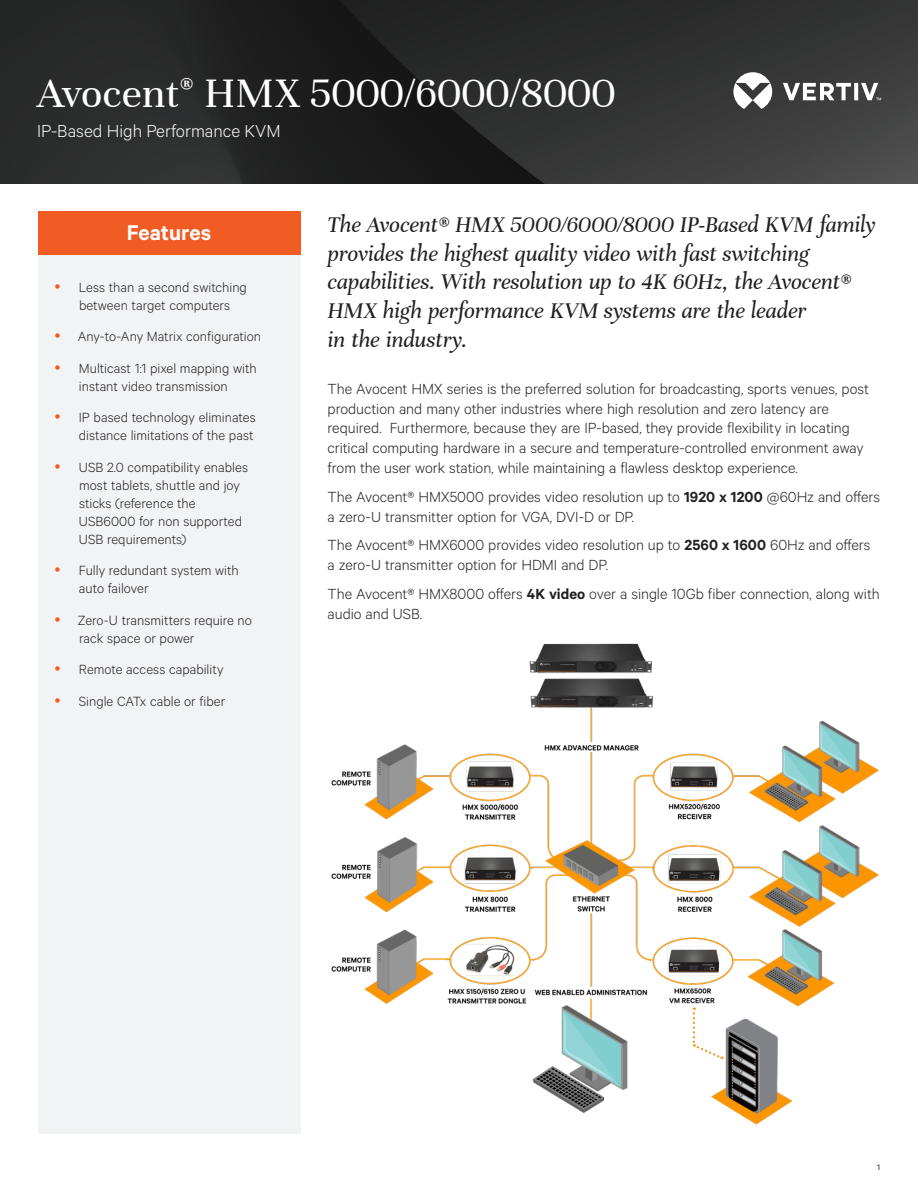
<style>
.page{position:relative;width:918px;height:1188px;background:#fff}
.page>*{position:absolute;margin:0;border:0;box-sizing:border-box;transform-origin:0 0}
.Vertiv_Header_Title{font:45px "Unna";color:#fff}
.Vertiv_Lead-in{font:italic 24px/28.8px "Unna";letter-spacing:-.005em;color:#231f20}
.Orange_Box_Heading{font:600 24px "Calibre";color:#fff}
.Vertiv_Header_Subtit{font:300 19.5px "Calibre";color:#fff}
.Vertiv_Body_Text{font:300 16.5px/19.8px "Calibre";color:#231f20}
.t1{font:300 15px/18px "Calibre";color:#231f20}
.t2{font:9px "Calibre";color:#231f20}
.s1{font-weight:600}
</style>
<div class="page">
<img style="left:0;top:0;width:918px;height:183px">
<svg style="left:733px;top:72px;width:148px;height:37px"></svg>
<div style="left:38px;top:254px;width:263px;height:880px;background:#f2f3f4"></div>
<div style="left:38px;top:211px;width:263px;height:43px;background:#f15b24"></div>
<img style="left:331px;top:643px;width:548px;height:481px">
<svg style="left:693px;top:1008px;width:29px;height:52px"></svg>
<p class="Vertiv_Header_Title" style="left:37px;top:67px;width:580px">Avocent<sup>®</sup> HMX 5000/6000/8000</p>
<p class="Vertiv_Header_Subtit" style="left:37px;top:120px;width:245px">IP-Based High Performance KVM</p>
<p class="Orange_Box_Heading" style="left:127px;top:219px;width:86px">Features</p>
<p class="Vertiv_Lead-in" style="left:328px;top:210px;width:549px">The Avocent® HMX 5000/6000/8000 IP-Based KVM family provides the highest quality video with fast switching capabilities. With resolution up to 4K 60Hz, the Avocent® HMX high performance KVM systems are the leader<br>in the industry.</p>
<p class="Vertiv_Body_Text" style="left:328px;top:378px;width:543px">The Avocent HMX series is the preferred solution for broadcasting, sports venues, post production and many other industries where high resolution and zero latency are required. Furthermore, because they are IP-based, they provide flexibility in locating critical computing hardware in a secure and temperature-controlled environment away from the user work station, while maintaining a flawless desktop experience.</p>
<p class="Vertiv_Body_Text" style="left:328px;top:486px;width:554px">The Avocent® HMX5000 provides video resolution up to <span class="s1">1920 x 1200</span> @60Hz and offers a zero-U transmitter option for VGA, DVI-D or DP.</p>
<p class="Vertiv_Body_Text" style="left:328px;top:535px;width:544px">The Avocent® HMX6000 provides video resolution up to <span class="s1">2560 x 1600</span> 60Hz and offers a zero-U transmitter option for HDMI and DP.</p>
<p class="Vertiv_Body_Text" style="left:328px;top:583px;width:554px">The Avocent® HMX8000 offers <span class="s1">4K video</span> over a single 10Gb fiber connection, along with audio and USB.</p>
<p class="t1" style="left:79px;top:278px;width:170px;line-height:17.2px">Less than a second switching between target computers</p>
<p class="t1" style="left:78px;top:327px;width:185px">Any-to-Any Matrix configuration</p>
<p class="t1" style="left:79px;top:358px;width:179px">Multicast 1:1 pixel mapping with instant video transmission</p>
<p class="t1" style="left:79px;top:408px;width:178px">IP based technology eliminates distance limitations of the past</p>
<p class="t1" style="left:79px;top:457px;width:171px">USB 2.0 compatibility enables most tablets, shuttle and joy sticks (reference the<br>USB6000 for non supported<br>USB requirements)</p>
<p class="t1" style="left:79px;top:561px;width:161px">Fully redundant system with auto failover</p>
<p class="t1" style="left:78px;top:610px;width:176px">Zero-U transmitters require no rack space or power</p>
<p class="t1" style="left:79px;top:660px;width:146px">Remote access capability</p>
<p class="t1" style="left:79px;top:691px;width:148px">Single CATx cable or fiber</p>
<p class="t2" style="left:877px;top:1162px;width:4px">1</p>
</div>
